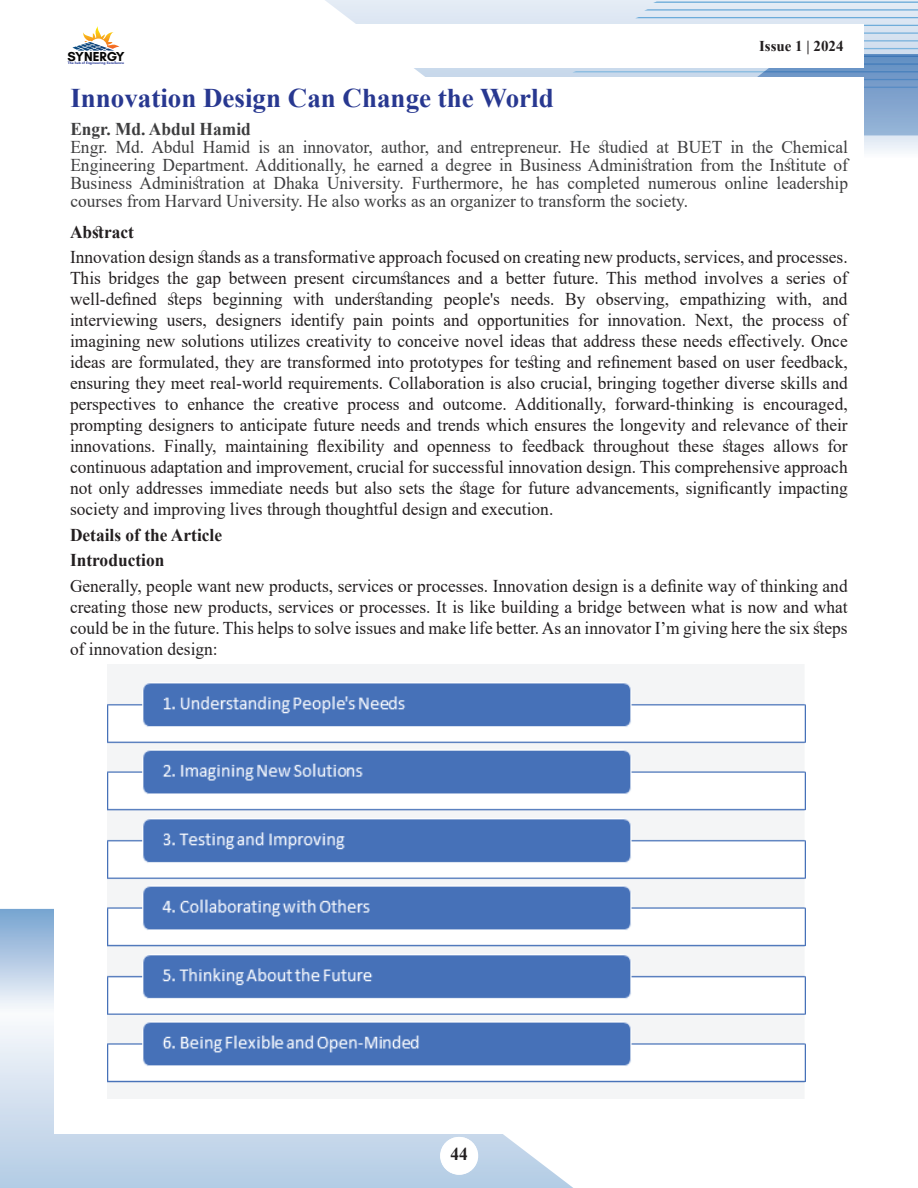
<style>
.page{position:relative;width:918px;height:1188px;background:#fff}
.page>*{position:absolute;margin:0;border:0;box-sizing:border-box;transform-origin:0 0}
.t1{font:700 27px "Times New Roman";color:#283890}
.t2{font:18px/21px "Times New Roman";color:#231f20;text-align:justify}
.t3{font:18px/18px "Times New Roman";color:#3e3e3f;text-align:justify}
.t4{font:700 18px/25.5px "Times New Roman";color:#231f20}
.t5{font:700 18px "Times New Roman";color:#3e3e3f}
.t6{font:700 15px "Times New Roman";color:#231f20}
.t7{font:700 13.2px "Glacial Indifference";color:#050504}
.t8{font:700 3.6px "Glacial Indifference";color:#293b96}
</style>
<div class="page">
<svg style="left:325px;top:0;width:593px;height:77px;background:#dfe8f3"></svg>
<svg style="left:653px;top:2px;width:265px;height:1px"></svg>
<svg style="left:644px;top:9px;width:274px;height:2px"></svg>
<svg style="left:635px;top:17px;width:283px;height:1px"></svg>
<svg style="left:864px;top:25px;width:54px;height:1px"></svg>
<svg style="left:864px;top:32px;width:54px;height:2px"></svg>
<svg style="left:864px;top:40px;width:54px;height:1px"></svg>
<svg style="left:555px;top:48px;width:363px;height:104px;background:#99b7d8"></svg>
<svg style="left:0;top:1028px;width:573px;height:160px;background:#c5d7ea"></svg>
<svg style="left:0;top:909px;width:54px;height:119px"></svg>
<div style="left:54px;top:78px;width:810px;height:1056px;background:#fff"></div>
<div style="left:54px;top:25px;width:810px;height:43px;background:#fff"></div>
<svg style="left:72px;top:26px;width:48px;height:25px"></svg>
<img style="left:107px;top:664px;width:699px;height:434px">
<div style="left:440px;top:1137px;width:38px;height:38px;background:#fff;border-radius:50%"></div>
<p class="t7" style="left:67px;top:48px;width:59px">SYNERGY</p>
<p class="t8" style="left:68px;top:61px;width:58px">The hub of Engineering Excellence</p>
<p class="t6" style="left:759px;top:35px;width:86px">Issue 1 | 2024</p>
<h1 class="t1" style="left:70px;top:78px;width:485px">Innovation Design Can Change the World</h1>
<p class="t5" style="left:70px;top:116px;width:182px">Engr. Md. Abdul Hamid</p>
<p class="t3" style="left:70px;top:138px;width:779px">Engr. Md. Abdul Hamid is an innovator, author, and entrepreneur. He studied at BUET in the Chemical Engineering Department. Additionally, he earned a degree in Business Administration from the Institute of Business Administration at Dhaka University. Furthermore, he has completed numerous online leadership courses from Harvard University. He also works as an organizer to transform the society.</p>
<p class="t4" style="left:70px;top:219px;width:65px">Abstract</p>
<p class="t2" style="left:70px;top:246px;width:779px">Innovation design stands as a transformative approach focused on creating new products, services, and processes.<br>This bridges the gap between present circumstances and a better future. This method involves a series of well-defined steps beginning with understanding people's needs. By observing, empathizing with, and interviewing users, designers identify pain points and opportunities for innovation. Next, the process of imagining new solutions utilizes creativity to conceive novel ideas that address these needs effectively. Once ideas are formulated, they are transformed into prototypes for testing and refinement based on user feedback, ensuring they meet real-world requirements. Collaboration is also crucial, bringing together diverse skills and perspectives to enhance the creative process and outcome. Additionally, forward-thinking is encouraged, prompting designers to anticipate future needs and trends which ensures the longevity and relevance of their innovations. Finally, maintaining flexibility and openness to feedback throughout these stages allows for continuous adaptation and improvement, crucial for successful innovation design. This comprehensive approach not only addresses immediate needs but also sets the stage for future advancements, significantly impacting society and improving lives through thoughtful design and execution.</p>
<p class="t4" style="left:70px;top:522px;width:154px">Details of the Article<br>Introduction</p>
<p class="t2" style="left:70px;top:575px;width:779px">Generally, people want new products, services or processes. Innovation design is a definite way of thinking and creating those new products, services or processes. It is like building a bridge between what is now and what could be in the future. This helps to solve issues and make life better. As an innovator I’m giving here the six steps of innovation design:</p>
<p class="t4" style="left:451px;top:1141px;width:19px">44</p>
<p class="t4" style="left:455px;top:1141px;width:10px">1</p>
</div>
